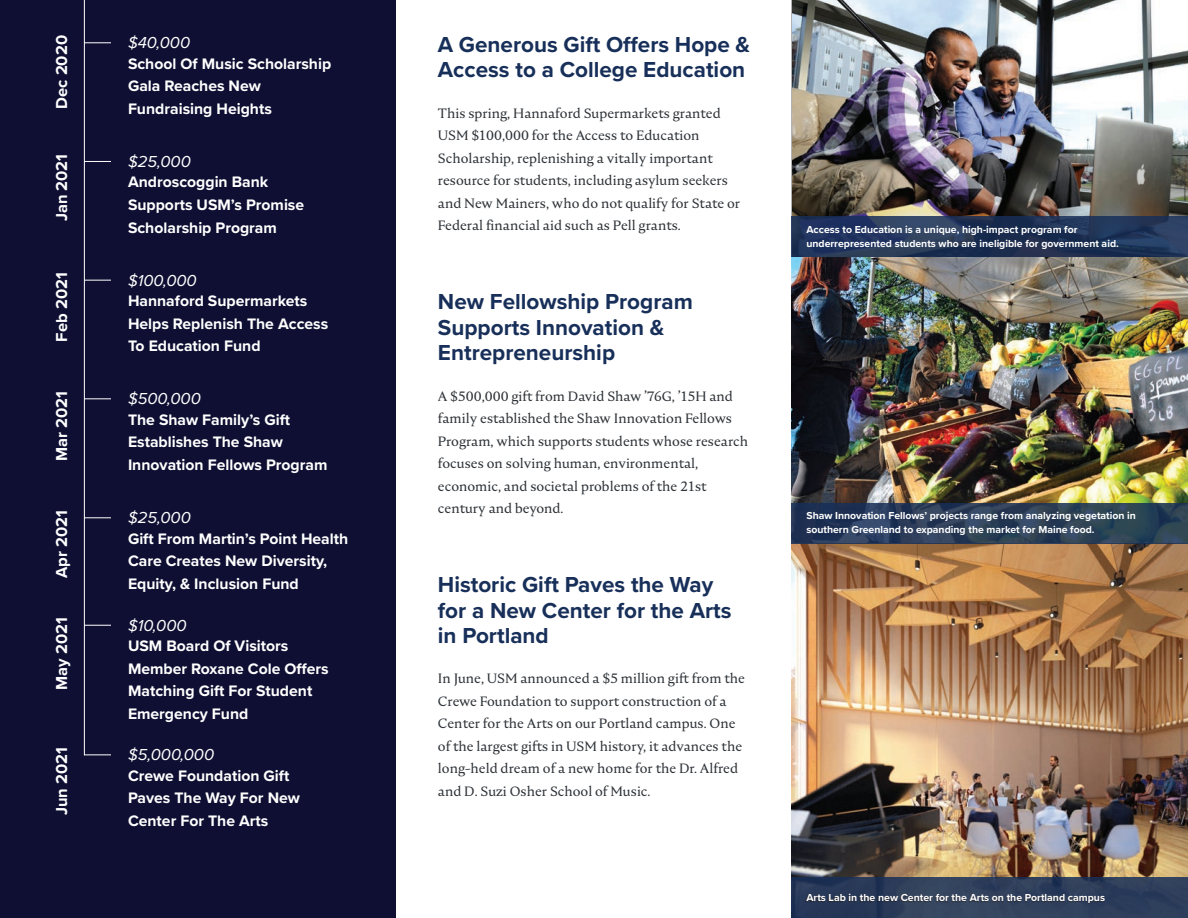
<style>
.page{position:relative;width:1188px;height:918px;background:#fff}
.page>*{position:absolute;margin:0;border:0;box-sizing:border-box;transform-origin:0 0}
.t1{font:700 22.5px/25.5px "Proxima Nova";color:#172f59}
.t2{font:italic 16.5px "Proxima Nova";color:#fff}
.t3{font:700 16.5px "Proxima Nova";color:#fff}
.t4{font:700 15.75px/22.5px "Proxima Nova";color:#fff}
.Paragraph_Style_2{font:13.5px/22.5px "Nocturne Serif";color:#2d3237}
.Paragraph_Style_2-2{font:700 10.5px/13.5px "Proxima Nova";color:#fff}
</style>
<div class="page">
<div style="left:0;top:0;width:396px;height:918px;background:#0e0f32"></div>
<hr style="left:84px;top:0;width:1px;height:755px;background:#fff">
<svg style="left:84px;top:280px;width:27px;height:1px"></svg>
<svg style="left:85px;top:42px;width:26px;height:1px"></svg>
<svg style="left:85px;top:398px;width:26px;height:1px"></svg>
<svg style="left:85px;top:161px;width:26px;height:1px"></svg>
<svg style="left:85px;top:517px;width:26px;height:1px"></svg>
<svg style="left:85px;top:625px;width:26px;height:1px"></svg>
<svg style="left:84px;top:754px;width:27px;height:1px"></svg>
<img style="left:792px;top:0;width:396px;height:877px">
<svg style="left:792px;top:216px;width:396px;height:41px"></svg>
<svg style="left:792px;top:503px;width:396px;height:41px"></svg>
<svg style="left:792px;top:877px;width:396px;height:41px;fill:#2f3f5b"></svg>
<div style="left:805px;top:894px;width:299px;height:10px;background:#231f20;opacity:.75"></div>
<p class="t3" style="left:49px;top:109px;width:75px;rotate:-90deg">Dec 2020</p>
<p class="t3" style="left:49px;top:221px;width:69px;rotate:-90deg">Jan 2021</p>
<p class="t3" style="left:49px;top:342px;width:71px;rotate:-90deg">Feb 2021</p>
<p class="t3" style="left:49px;top:461px;width:72px;rotate:-90deg">Mar 2021</p>
<p class="t3" style="left:49px;top:578px;width:69px;rotate:-90deg">Apr 2021</p>
<p class="t3" style="left:49px;top:690px;width:74px;rotate:-90deg">May 2021</p>
<p class="t3" style="left:49px;top:815px;width:70px;rotate:-90deg">Jun 2021</p>
<h4 class="t2" style="left:128px;top:30px;width:64px">$40,000</h4>
<h4 class="t4" style="left:128px;top:52px;width:205px">School Of Music Scholarship<br>Gala Reaches New<br>Fundraising Heights</h4>
<h4 class="t2" style="left:128px;top:149px;width:64px">$25,000</h4>
<h4 class="t4" style="left:128px;top:171px;width:178px">Androscoggin Bank<br>Supports USM’s Promise<br>Scholarship Program</h4>
<h4 class="t2" style="left:128px;top:268px;width:70px">$100,000</h4>
<h4 class="t4" style="left:128px;top:289px;width:202px">Hannaford Supermarkets<br>Helps Replenish The Access<br>To Education Fund</h4>
<h4 class="t2" style="left:128px;top:386px;width:74px">$500,000</h4>
<h4 class="t4" style="left:128px;top:408px;width:201px">The Shaw Family’s Gift<br>Establishes The Shaw<br>Innovation Fellows Program</h4>
<h4 class="t2" style="left:128px;top:505px;width:64px">$25,000</h4>
<h4 class="t4" style="left:128px;top:527px;width:222px">Gift From Martin’s Point Health<br>Care Creates New Diversity,<br>Equity, &amp; Inclusion Fund</h4>
<h4 class="t2" style="left:128px;top:613px;width:60px">$10,000</h4>
<h4 class="t4" style="left:128px;top:634px;width:162px">USM Board Of Visitors</h4>
<h4 class="t4" style="left:128px;top:657px;width:202px">Member Roxane Cole Offers<br>Matching Gift For Student<br>Emergency Fund</h4>
<h4 class="t2" style="left:128px;top:742px;width:88px">$5,000,000</h4>
<h4 class="t4" style="left:128px;top:764px;width:173px">Crewe Foundation Gift<br>Paves The Way For New<br>Center For The Arts</h4>
<h2 class="t1" style="left:438px;top:31px;width:314px">A Generous Gift Offers Hope &amp;<br>Access to a College Education</h2>
<p class="Paragraph_Style_2" style="left:438px;top:102px;width:304px">This spring, Hannaford Supermarkets granted USM $100,000 for the Access to Education Scholarship, replenishing a vitally important resource for students, including asylum seekers and New Mainers, who do not qualify for State or Federal financial aid such as Pell grants.</p>
<h2 class="t1" style="left:438px;top:289px;width:256px">New Fellowship Program<br>Supports Innovation &amp;<br>Entrepreneurship</h2>
<p class="Paragraph_Style_2" style="left:438px;top:384px;width:312px">A $500,000 gift from David Shaw ’76G, ’15H and family established the Shaw Innovation Fellows Program, which supports students whose research focuses on solving human, environmental, economic, and societal problems of the 21st century and beyond.</p>
<h2 class="t1" style="left:438px;top:571px;width:277px">Historic Gift Paves the Way</h2>
<h2 class="t1" style="left:438px;top:597px;width:295px">for a New Center for the Arts in Portland</h2>
<p class="Paragraph_Style_2" style="left:438px;top:667px;width:308px">In June, USM announced a $5 million gift from the Crewe Foundation to support construction of a Center for the Arts on our Portland campus. One of the largest gifts in USM history, it advances the long-held dream of a new home for the Dr. Alfred and D. Suzi Osher School of Music.</p>
<p class="Paragraph_Style_2-2" style="left:806px;top:223px;width:314px">Access to Education is a unique, high-impact program for underrepresented students who are ineligible for government aid.</p>
<p class="Paragraph_Style_2-2" style="left:806px;top:509px;width:331px">Shaw Innovation Fellows’ projects range from analyzing vegetation in southern Greenland to expanding the market for Maine food.</p>
<p class="Paragraph_Style_2-2" style="left:806px;top:891px;width:300px">Arts Lab in the new Center for the Arts on the Portland campus</p>
</div>
